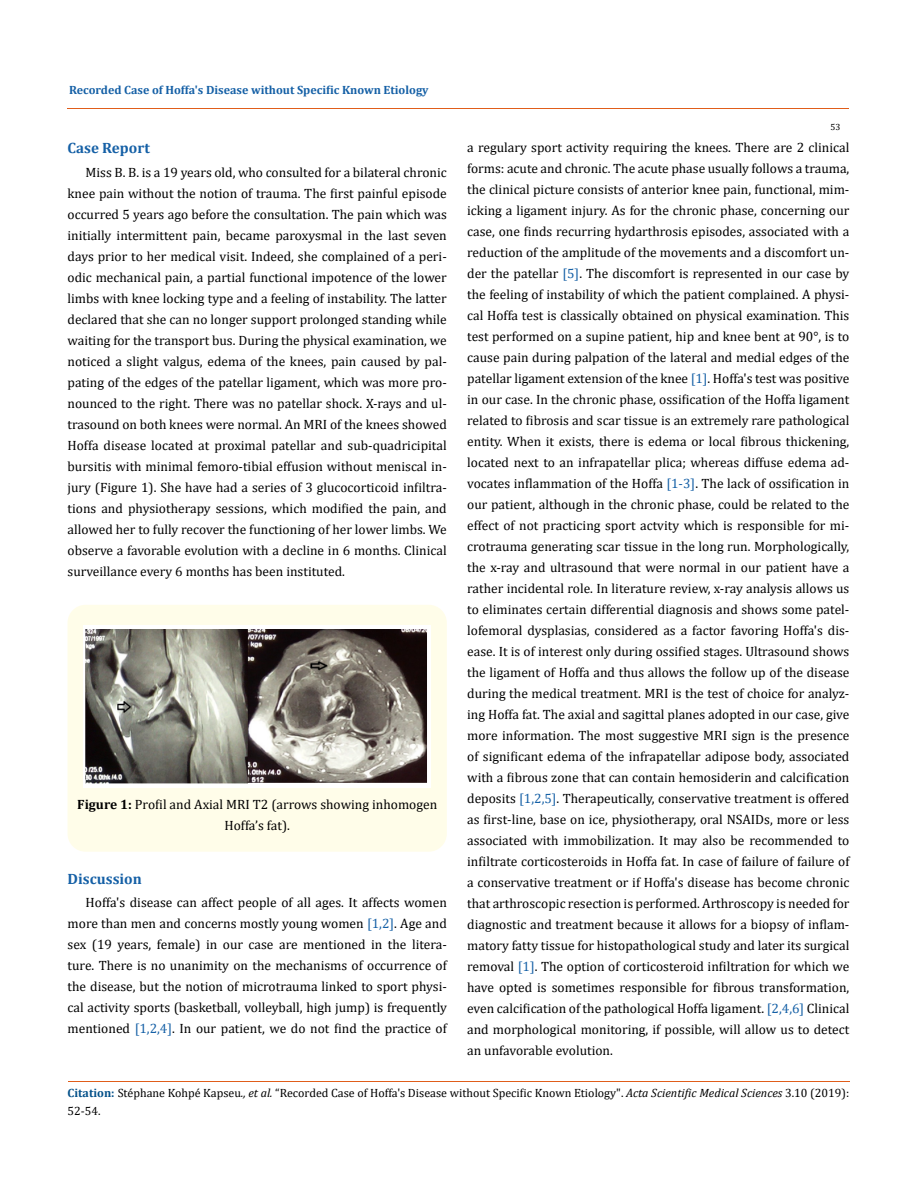
<style>
.page{position:relative;width:917px;height:1188px;background:#fff}
.page>*{position:absolute;margin:0;border:0;box-sizing:border-box;transform-origin:0 0}
.t1{font:700 15px "Cambria";color:#1560a6}
.t2{font:13.5px/21px "Cambria";color:#000;text-align:justify}
.t3{font:12px/18px "Cambria";color:#000}
.t4{font:700 12px "Cambria";color:#1560a6}
.t5{font:9px "Cambria";color:#000}
.s1{color:#1560a6}
.s2{font-weight:700;color:#035089}
.s3{font-style:italic}
.s4{font-weight:700}
</style>
<div class="page">
<hr style="left:67px;top:109px;width:782px;height:1px;background:#e05d1a">
<div style="left:68px;top:605px;width:379px;height:247px;background:#fffde9;border-radius:18px"></div>
<img style="left:83px;top:626px;width:348px;height:161px">
<hr style="left:68px;top:1081px;width:781px;height:1px;background:#e05d1a">
<p class="t4" style="left:69px;top:81px;width:361px">Recorded Case of Hoffa's Disease without Specific Known Etiology</p>
<p class="t5" style="left:830px;top:122px;width:11px">53</p>
<p class="t2" style="left:467px;top:136px;width:384px">a regulary sport activity requiring the knees. There are 2 clinical forms: acute and chronic. The acute phase usually follows a trauma, the clinical picture consists of anterior knee pain, functional, mim&shy;icking a ligament injury. As for the chronic phase, concerning our case, one finds recurring hydarthrosis episodes, associated with a reduction of the amplitude of the movements and a discomfort un&shy;der the patellar <span class="s1">[5]</span>. The discomfort is represented in our case by the feeling of instability of which the patient complained. A physi&shy;cal Hoffa test is classically obtained on physical examination. This test performed on a supine patient, hip and knee bent at 90°, is to cause pain during palpation of the lateral and medial edges of the patellar ligament extension of the knee <span class="s1">[1]</span>. Hoffa's test was positive in our case. In the chronic phase, ossification of the Hoffa ligament related to fibrosis and scar tissue is an extremely rare pathological entity. When it exists, there is edema or local fibrous thickening, located next to an infrapatellar plica; whereas diffuse edema ad&shy;vocates inflammation of the Hoffa <span class="s1">[1-3]</span>. The lack of ossification in our patient, although in the chronic phase, could be related to the effect of not practicing sport actvity which is responsible for mi&shy;crotrauma generating scar tissue in the long run. Morphologically, the x-ray and ultrasound that were normal in our patient have a rather incidental role. In literature review, x-ray analysis allows us to eliminates certain differential diagnosis and shows some patel&shy;lofemoral dysplasias, considered as a factor favoring Hoffa's dis&shy;ease. It is of interest only during ossified stages. Ultrasound shows the ligament of Hoffa and thus allows the follow up of the disease during the medical treatment. MRI is the test of choice for analyz&shy;ing Hoffa fat. The axial and sagittal planes adopted in our case, give more information. The most suggestive MRI sign is the presence of significant edema of the infrapatellar adipose body, associated with a fibrous zone that can contain hemosiderin and calcification deposits <span class="s1">[1,2,5]</span>. Therapeutically, conservative treatment is offered as first-line, base on ice, physiotherapy, oral NSAIDs, more or less associated with immobilization. It may also be recommended to infiltrate corticosteroids in Hoffa fat. In case of failure of failure of a conservative treatment or if Hoffa's disease has become chronic that arthroscopic resection is performed. Arthroscopy is needed for diagnostic and treatment because it allows for a biopsy of inflam&shy;matory fatty tissue for histopathological study and later its surgical removal <span class="s1">[1]</span>. The option of corticosteroid infiltration for which we have opted is sometimes responsible for fibrous transformation, even calcification of the pathological Hoffa ligament. <span class="s1">[2,4,6]</span> Clinical and morphological monitoring, if possible, will allow us to detect an unfavorable evolution.</p>
<p class="t3" style="left:68px;top:1084px;width:783px"><span class="s2">Citation:</span> Stéphane Kohpé Kapseu<span class="s3">., et al.</span> “Recorded Case of Hoffa's Disease without Specific Known Etiology". <span class="s3">Acta Scientific Medical Sciences</span> 3.10 (2019):<br>52-54.</p>
<p class="t1" style="left:68px;top:137px;width:84px">Case Report</p>
<p class="t2" style="left:68px;top:162px;width:381px;text-indent:18px">Miss B. B. is a 19 years old, who consulted for a bilateral chronic knee pain without the notion of trauma. The first painful episode occurred 5 years ago before the consultation. The pain which was initially intermittent pain, became paroxysmal in the last seven days prior to her medical visit. Indeed, she complained of a peri&shy;odic mechanical pain, a partial functional impotence of the lower limbs with knee locking type and a feeling of instability. The latter declared that she can no longer support prolonged standing while waiting for the transport bus. During the physical examination, we noticed a slight valgus, edema of the knees, pain caused by pal&shy;pating of the edges of the patellar ligament, which was more pro&shy;nounced to the right. There was no patellar shock. X-rays and ul&shy;trasound on both knees were normal. An MRI of the knees showed Hoffa disease located at proximal patellar and sub-quadricipital bursitis with minimal femoro-tibial effusion without meniscal in&shy;jury (Figure 1). She have had a series of 3 glucocorticoid infiltra&shy;tions and physiotherapy sessions, which modified the pain, and allowed her to fully recover the functioning of her lower limbs. We observe a favorable evolution with a decline in 6 months. Clinical surveillance every 6 months has been instituted.</p>
<p class="t2" style="left:77px;top:793px;width:361px;text-align:center"><span class="s4">Figure 1:</span> Profil and Axial MRI T2 (arrows showing inhomogen<br>Hoffa’s fat).</p>
<p class="t1" style="left:68px;top:868px;width:76px">Discussion</p>
<p class="t2" style="left:68px;top:892px;width:381px;text-indent:18px">Hoffa's disease can affect people of all ages. It affects women more than men and concerns mostly young women <span class="s1">[1,2]</span>. Age and sex (19 years, female) in our case are mentioned in the litera&shy;ture. There is no unanimity on the mechanisms of occurrence of the disease, but the notion of microtrauma linked to sport physi&shy;cal activity sports (basketball, volleyball, high jump) is frequently mentioned <span class="s1">[1,2,4]</span>. In our patient, we do not find the practice of</p>
</div>
